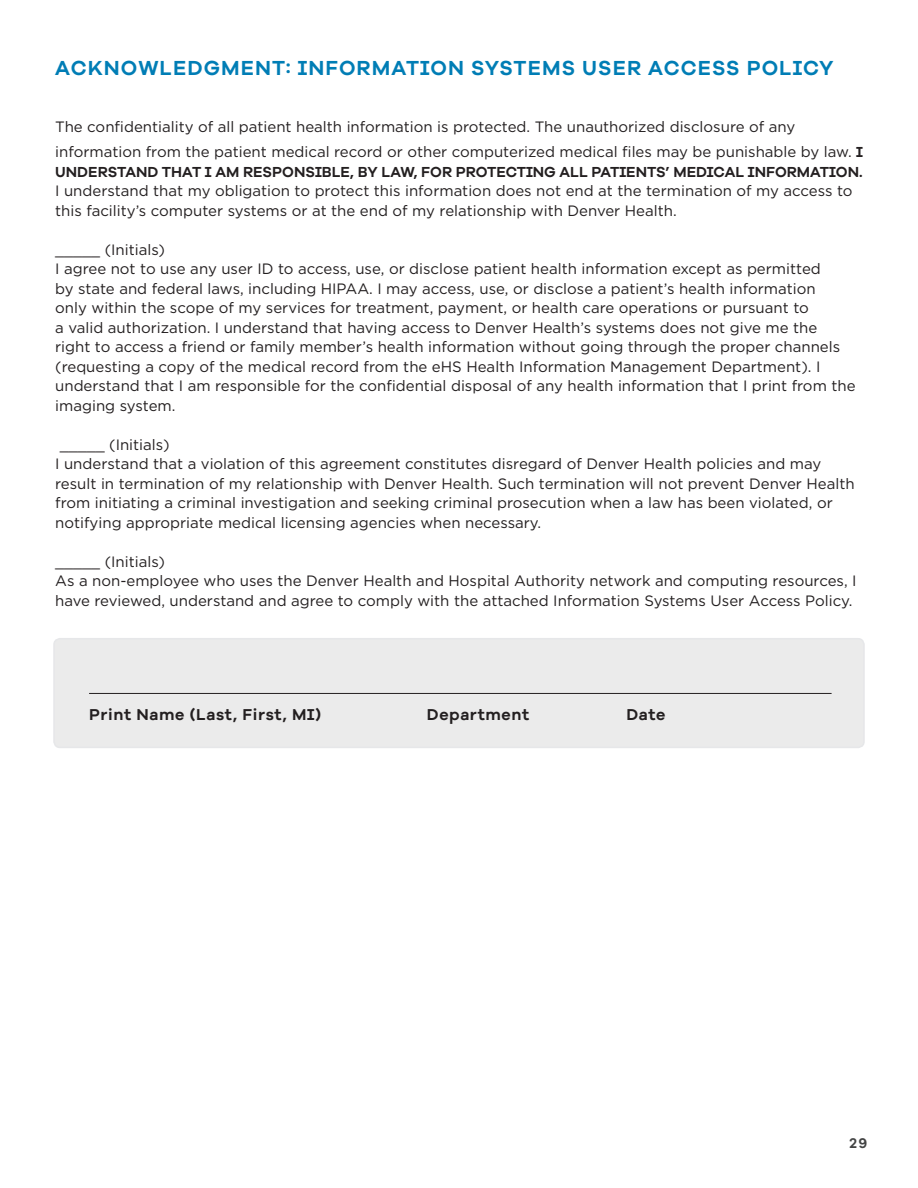
<style>
.page{position:relative;width:918px;height:1188px;background:#fff}
.page>*{position:absolute;margin:0;border:0;box-sizing:border-box;transform-origin:0 0}
.heading2{font:600 21px "Galano Grotesque Alt";letter-spacing:.05em;color:#007db5}
.t1{font:600 16.2px "Galano Grotesque Alt";letter-spacing:.04em;color:#231f20}
.text{font:15px/19.5px "Gotham";color:#231f20}
.t2{font:600 14.4px "Galano Grotesque Alt";color:#434444}
.s1{font-family:"Galano Grotesque Alt";font-weight:600}
</style>
<div class="page">
<div style="left:54px;top:639px;width:810px;height:108px;background:#ebebeb;border-radius:6px"></div>
<div style="left:53px;top:638px;width:812px;height:110px;border:2px solid #e6e7e9;border-radius:6px"></div>
<hr style="left:89px;top:693px;width:743px;height:1px;background:#231f20">
<p class="heading2" style="left:55px;top:54px;width:780px">ACKNOWLEDGMENT: INFORMATION SYSTEMS USER ACCESS POLICY</p>
<p class="text" style="left:55px;top:114px;width:809px;line-height:25.5px">The confidentiality of all patient health information is protected. The unauthorized disclosure of any information from the patient medical record or other computerized medical files may be punishable by law. <span class="s1">I</span></p>
<p class="text" style="left:55px;top:162px;width:809px"><span class="s1">UNDERSTAND THAT I AM RESPONSIBLE, BY LAW, FOR PROTECTING ALL PATIENTS’ MEDICAL INFORMATION.<br></span>I understand that my obligation to protect this information does not end at the termination of my access to this facility’s computer systems or at the end of my relationship with Denver Health.</p>
<p class="text" style="left:55px;top:240px;width:111px">_____ (Initials)</p>
<p class="text" style="left:55px;top:259px;width:802px">I agree not to use any user ID to access, use, or disclose patient health information except as permitted<br>by state and federal laws, including HIPAA. I may access, use, or disclose a patient’s health information<br>only within the scope of my services for treatment, payment, or health care operations or pursuant to<br>a valid authorization. I understand that having access to Denver Health’s systems does not give me the right to access a friend or family member’s health information without going through the proper channels (requesting a copy of the medical record from the eHS Health Information Management Department). I understand that I am responsible for the confidential disposal of any health information that I print from the imaging system.</p>
<p class="text" style="left:60px;top:435px;width:111px">_____ (Initials)</p>
<p class="text" style="left:55px;top:454px;width:801px">I understand that a violation of this agreement constitutes disregard of Denver Health policies and may result in termination of my relationship with Denver Health. Such termination will not prevent Denver Health from initiating a criminal investigation and seeking criminal prosecution when a law has been violated, or notifying appropriate medical licensing agencies when necessary.</p>
<p class="text" style="left:55px;top:552px;width:111px">_____ (Initials)</p>
<p class="text" style="left:55px;top:571px;width:803px">As a non-employee who uses the Denver Health and Hospital Authority network and computing resources, I have reviewed, understand and agree to comply with the attached Information Systems User Access Policy.</p>
<p class="t1" style="left:89px;top:704px;width:234px">Print Name (Last, First, MI)</p>
<p class="t1" style="left:427px;top:704px;width:104px">Department</p>
<p class="t1" style="left:627px;top:704px;width:40px">Date</p>
<p class="t2" style="left:849px;top:1134px;width:19px">29</p>
</div>
